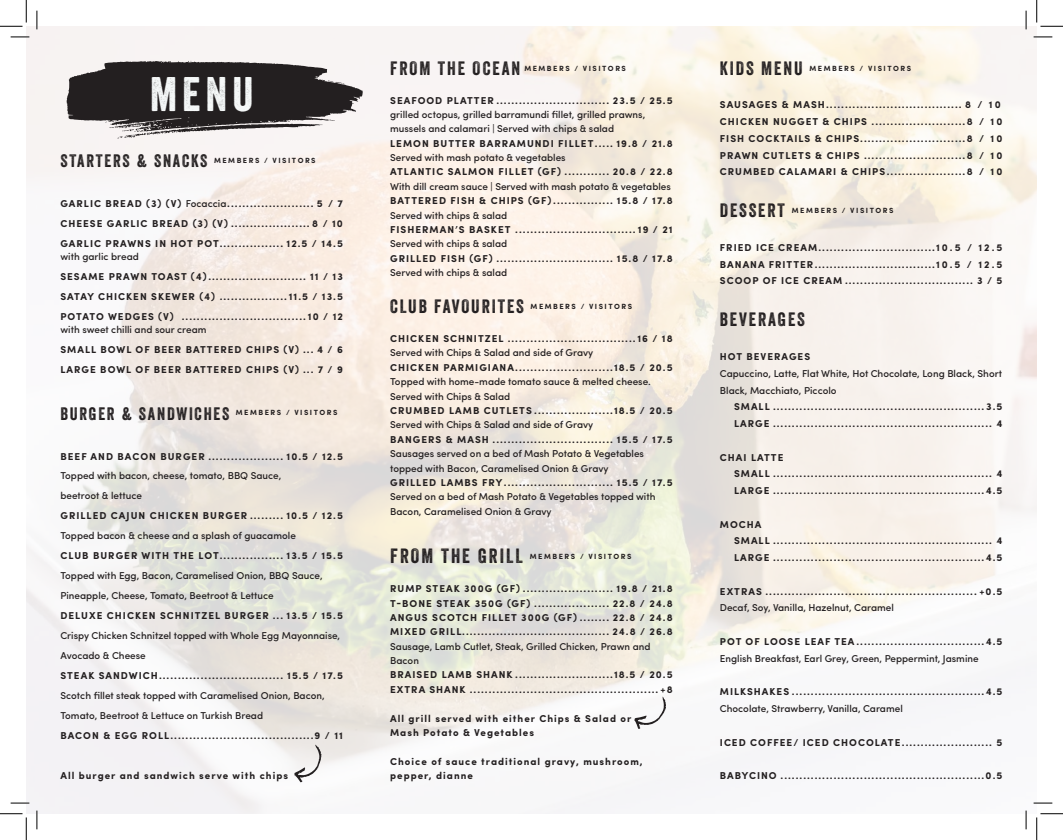
<style>
.page{position:relative;width:1063px;height:840px;background:#fff}
.page>*{position:absolute;margin:0;border:0;box-sizing:border-box;transform-origin:0 0}
.t1{font:47px "Veneer";color:#f5f8f8}
.t2{font:20px "Veneer";letter-spacing:.1em;color:#231f20}
.t3{font:18.75px "Veneer";letter-spacing:.1em;color:#231f20}
.t4{font:17.5px "Veneer";letter-spacing:.1em;color:#231f20}
.t5{font:700 10px/16.8px "Sofia Pro";letter-spacing:.1em;color:#231f20}
.t6{font:500 10px/14.4px "Sofia Pro";color:#231f20}
.t7{font:700 7.5px "Sofia Pro";letter-spacing:.2em;color:#231f20}
.s1{font-weight:500}
</style>
<div class="page">
<img style="left:26px;top:26px;width:1010px;height:787px">
<svg style="left:66px;top:61px;width:297px;height:77px"></svg>
<svg style="left:294px;top:744px;width:27px;height:37px"></svg>
<svg style="left:634px;top:696px;width:32px;height:32px"></svg>
<svg style="left:11px;top:36px;width:18px;height:2px"></svg>
<svg style="left:1033px;top:36px;width:19px;height:2px"></svg>
<svg style="left:11px;top:801px;width:18px;height:2px"></svg>
<svg style="left:1033px;top:801px;width:19px;height:2px"></svg>
<svg style="left:36px;top:11px;width:2px;height:18px"></svg>
<svg style="left:36px;top:810px;width:2px;height:18px"></svg>
<svg style="left:1025px;top:11px;width:1px;height:18px"></svg>
<svg style="left:1025px;top:810px;width:1px;height:18px"></svg>
<svg style="left:0;top:0;width:27px;height:27px"></svg>
<svg style="left:0;top:813px;width:27px;height:26px"></svg>
<svg style="left:1036px;top:0;width:26px;height:27px"></svg>
<svg style="left:1036px;top:813px;width:26px;height:26px"></svg>
<h1 class="t1" style="left:150px;top:65px;width:105px">MENU</h1>
<h3 class="t4" style="left:60px;top:150px;width:148px">STARTERS &amp; SNACKS</h3>
<p class="t7" style="left:214px;top:154px;width:103px">MEMBERS / VISITORS</p>
<p class="t5" style="left:60px;top:193px;width:284px;line-height:20px;text-align:justify">GARLIC BREAD (3) (V) <span class="s1">Focaccia</span>....................... 5 / 7<br>CHEESE GARLIC BREAD (3) (V) ..................... 8 / 10<br>GARLIC PRAWNS IN HOT POT................. 12.5 / 14.5</p>
<p class="t6" style="left:60px;top:248px;width:80px">with garlic bread</p>
<p class="t5" style="left:60px;top:265px;width:284px;line-height:20px;text-align:justify">SESAME PRAWN TOAST (4).......................... 11 / 13<br>SATAY CHICKEN SKEWER (4) ..................11.5 / 13.5<br>POTATO WEDGES (V) .................................10 / 12</p>
<p class="t6" style="left:60px;top:321px;width:147px">with sweet chilli and sour cream</p>
<p class="t5" style="left:60px;top:338px;width:284px;line-height:20px">SMALL BOWL OF BEER BATTERED CHIPS (V) ... 4 / 6<br>LARGE BOWL OF BEER BATTERED CHIPS (V) ... 7 / 9</p>
<h3 class="t4" style="left:60px;top:402px;width:170px">BURGER &amp; SANDWICHES</h3>
<p class="t7" style="left:236px;top:407px;width:103px">MEMBERS / VISITORS</p>
<p class="t5" style="left:60px;top:447px;width:284px">BEEF AND BACON BURGER .................... 10.5 / 12.5</p>
<p class="t6" style="left:60px;top:465px;width:222px;line-height:20px">Topped with bacon, cheese, tomato, BBQ Sauce, beetroot &amp; lettuce</p>
<p class="t5" style="left:60px;top:506px;width:284px">GRILLED CAJUN CHICKEN BURGER ......... 10.5 / 12.5</p>
<p class="t6" style="left:60px;top:527px;width:237px">Topped bacon &amp; cheese and a splash of guacamole</p>
<p class="t5" style="left:60px;top:546px;width:284px">CLUB BURGER WITH THE LOT................. 13.5 / 15.5</p>
<p class="t6" style="left:60px;top:565px;width:264px;line-height:20px">Topped with Egg, Bacon, Caramelised Onion, BBQ Sauce,<br>Pineapple, Cheese, Tomato, Beetroot &amp; Lettuce</p>
<p class="t5" style="left:60px;top:606px;width:284px">DELUXE CHICKEN SCHNITZEL BURGER ... 13.5 / 15.5</p>
<p class="t6" style="left:60px;top:624px;width:281px;line-height:20px">Crispy Chicken Schnitzel topped with Whole Egg Mayonnaise,<br>Avocado &amp; Cheese</p>
<p class="t5" style="left:60px;top:666px;width:284px">STEAK SANDWICH................................. 15.5 / 17.5</p>
<p class="t6" style="left:60px;top:684px;width:266px;line-height:20px">Scotch fillet steak topped with Caramelised Onion, Bacon,<br>Tomato, Beetroot &amp; Lettuce on Turkish Bread</p>
<p class="t5" style="left:60px;top:726px;width:284px">BACON &amp; EGG ROLL......................................9 / 11</p>
<p class="t5" style="left:60px;top:766px;width:229px">All burger and sandwich serve with chips</p>
<h3 class="t3" style="left:390px;top:57px;width:132px">FROM THE OCEAN</h3>
<p class="t7" style="left:524px;top:62px;width:103px">MEMBERS / VISITORS</p>
<p class="t5" style="left:390px;top:91px;width:284px">SEAFOOD PLATTER .............................. 23.5 / 25.5</p>
<p class="t6" style="left:390px;top:106px;width:256px">grilled octopus, grilled barramundi fillet, grilled prawns, mussels and calamari | Served with chips &amp; salad</p>
<p class="t5" style="left:390px;top:134px;width:284px">LEMON BUTTER BARRAMUNDI FILLET..... 19.8 / 21.8</p>
<p class="t6" style="left:390px;top:150px;width:177px">Served with mash potato &amp; vegetables</p>
<p class="t5" style="left:390px;top:163px;width:284px">ATLANTIC SALMON FILLET (GF) ............ 20.8 / 22.8</p>
<p class="t6" style="left:390px;top:178px;width:282px">With dill cream sauce | Served with mash potato &amp; vegetables</p>
<p class="t5" style="left:390px;top:191px;width:284px">BATTERED FISH &amp; CHIPS (GF)................ 15.8 / 17.8</p>
<p class="t6" style="left:390px;top:207px;width:118px">Served with chips &amp; salad</p>
<p class="t5" style="left:390px;top:220px;width:284px">FISHERMAN’S BASKET ................................ 19 / 21</p>
<p class="t6" style="left:390px;top:236px;width:118px">Served with chips &amp; salad</p>
<p class="t5" style="left:390px;top:249px;width:284px">GRILLED FISH (GF) ............................... 15.8 / 17.8</p>
<p class="t6" style="left:390px;top:264px;width:118px">Served with chips &amp; salad</p>
<h3 class="t3" style="left:390px;top:295px;width:135px">CLUB FAVOURITES</h3>
<p class="t7" style="left:530px;top:301px;width:103px">MEMBERS / VISITORS</p>
<p class="t5" style="left:390px;top:329px;width:284px">CHICKEN SCHNITZEL ..................................16 / 18</p>
<p class="t6" style="left:390px;top:345px;width:205px">Served with Chips &amp; Salad and side of Gravy</p>
<p class="t5" style="left:390px;top:358px;width:284px">CHICKEN PARMIGIANA..........................18.5 / 20.5</p>
<p class="t6" style="left:390px;top:373px;width:262px">Topped with home-made tomato sauce &amp; melted cheese.<br>Served with Chips &amp; Salad</p>
<p class="t5" style="left:390px;top:401px;width:284px">CRUMBED LAMB CUTLETS .....................18.5 / 20.5</p>
<p class="t6" style="left:390px;top:417px;width:205px">Served with Chips &amp; Salad and side of Gravy</p>
<p class="t5" style="left:390px;top:430px;width:284px">BANGERS &amp; MASH ................................ 15.5 / 17.5</p>
<p class="t6" style="left:390px;top:445px;width:255px">Sausages served on a bed of Mash Potato &amp; Vegetables topped with Bacon, Caramelised Onion &amp; Gravy</p>
<p class="t5" style="left:390px;top:473px;width:284px">GRILLED LAMBS FRY............................. 15.5 / 17.5</p>
<p class="t6" style="left:390px;top:488px;width:267px">Served on a bed of Mash Potato &amp; Vegetables topped with<br>Bacon, Caramelised Onion &amp; Gravy</p>
<h2 class="t2" style="left:390px;top:543px;width:134px">FROM THE GRILL</h2>
<p class="t7" style="left:530px;top:550px;width:103px">MEMBERS / VISITORS</p>
<p class="t5" style="left:390px;top:580px;width:284px;line-height:14.4px;text-align:justify">RUMP STEAK 300G (GF) ........................ 19.8 / 21.8<br>T-BONE STEAK 350G (GF) .................... 22.8 / 24.8<br>ANGUS SCOTCH FILLET 300G (GF) ........ 22.8 / 24.8<br>MIXED GRILL....................................... 24.8 / 26.8</p>
<p class="t6" style="left:390px;top:638px;width:262px">Sausage, Lamb Cutlet, Steak, Grilled Chicken, Prawn and<br>Bacon</p>
<p class="t5" style="left:390px;top:666px;width:284px;line-height:14.4px">BRAISED LAMB SHANK ..........................18.5 / 20.5<br>EXTRA SHANK .................................................. +8</p>
<p class="t5" style="left:390px;top:709px;width:243px;line-height:14.4px">All grill served with either Chips &amp; Salad or<br>Mash Potato &amp; Vegetables</p>
<p class="t5" style="left:390px;top:753px;width:254px;line-height:14.4px">Choice of sauce traditional gravy, mushroom, pepper, dianne</p>
<h3 class="t3" style="left:719px;top:57px;width:84px">KIDS MENU</h3>
<p class="t7" style="left:809px;top:62px;width:103px">MEMBERS / VISITORS</p>
<p class="t5" style="left:719px;top:96px;width:284px">SAUSAGES &amp; MASH.................................... 8 / 10<br>CHICKEN NUGGET &amp; CHIPS .........................8 / 10<br>FISH COCKTAILS &amp; CHIPS............................8 / 10<br>PRAWN CUTLETS &amp; CHIPS ...........................8 / 10<br>CRUMBED CALAMARI &amp; CHIPS.....................8 / 10</p>
<h3 class="t3" style="left:719px;top:199px;width:67px">DESSERT</h3>
<p class="t7" style="left:791px;top:205px;width:103px">MEMBERS / VISITORS</p>
<p class="t5" style="left:719px;top:238px;width:284px;text-align:justify">FRIED ICE CREAM...............................10.5 / 12.5<br>BANANA FRITTER................................10.5 / 12.5<br>SCOOP OF ICE CREAM .................................. 3 / 5</p>
<h3 class="t3" style="left:719px;top:308px;width:86px">BEVERAGES</h3>
<p class="t5" style="left:719px;top:347px;width:92px">HOT BEVERAGES</p>
<p class="t6" style="left:719px;top:364px;width:284px;line-height:16.8px">Capuccino, Latte, Flat White, Hot Chocolate, Long Black, Short<br>Black, Macchiato, Piccolo</p>
<p class="t5" style="left:734px;top:397px;width:270px">SMALL ........................................................3.5<br>LARGE .......................................................... 4</p>
<p class="t5" style="left:734px;top:448px;width:270px;text-indent:-14px">CHAI LATTE<br>SMALL .......................................................... 4<br>LARGE ........................................................4.5</p>
<p class="t5" style="left:734px;top:515px;width:270px;text-indent:-14px">MOCHA<br>SMALL .......................................................... 4<br>LARGE ........................................................4.5</p>
<p class="t5" style="left:719px;top:582px;width:284px">EXTRAS ........................................................ +0.5</p>
<p class="t6" style="left:719px;top:599px;width:175px">Decaf, Soy, Vanilla, Hazelnut, Caramel</p>
<p class="t5" style="left:719px;top:632px;width:284px">POT OF LOOSE LEAF TEA..................................4.5</p>
<p class="t6" style="left:719px;top:650px;width:260px">English Breakfast, Earl Grey, Green, Peppermint, Jasmine</p>
<p class="t5" style="left:719px;top:682px;width:284px">MILKSHAKES ...................................................4.5</p>
<p class="t6" style="left:719px;top:700px;width:184px">Chocolate, Strawberry, Vanilla, Caramel</p>
<p class="t5" style="left:719px;top:732px;width:284px">ICED COFFEE/ ICED CHOCOLATE........................ 5</p>
<p class="t5" style="left:719px;top:766px;width:284px">BABYCINO ......................................................0.5</p>
</div>
